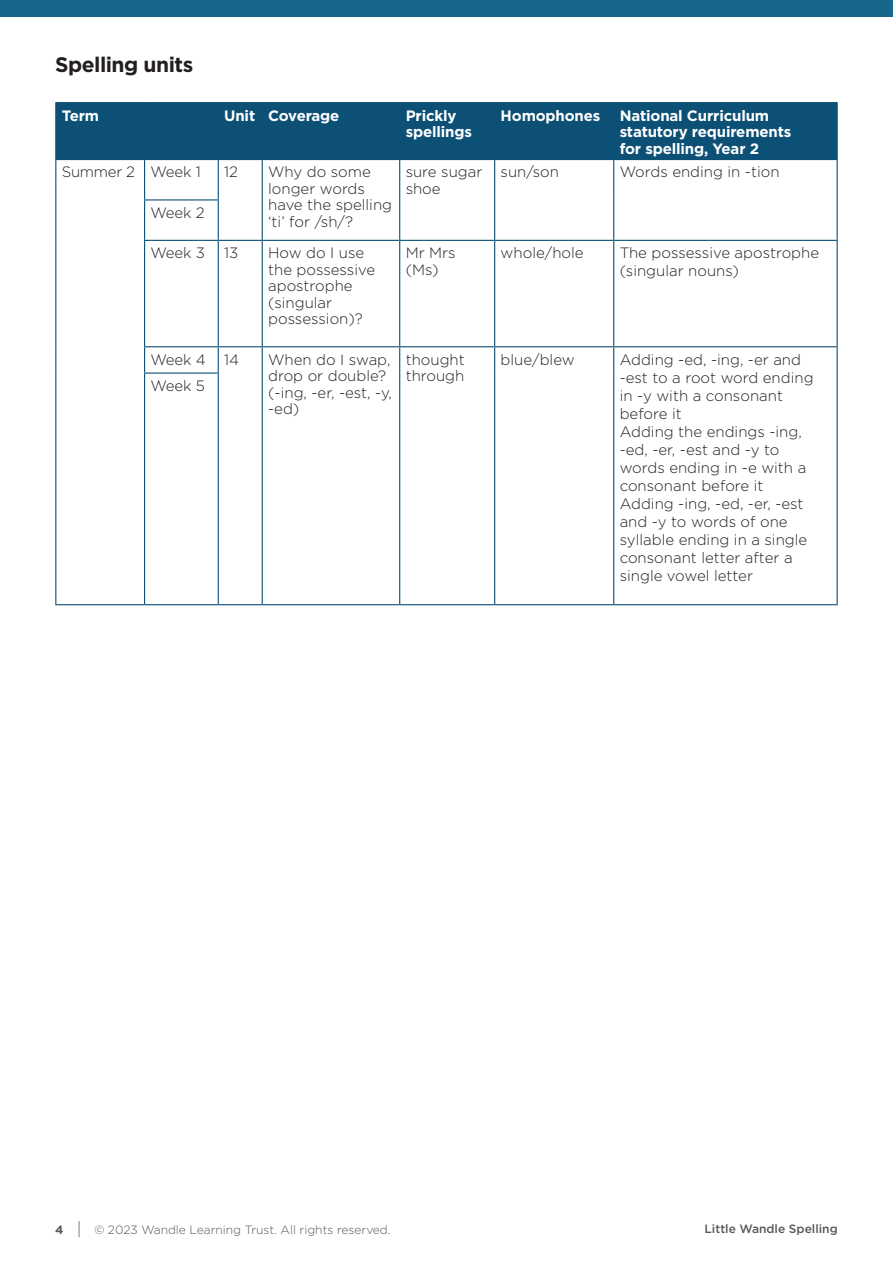
<style>
.page{position:relative;width:893px;height:1263px;background:#fff}
.page>*{position:absolute;margin:0;border:0;box-sizing:border-box;transform-origin:0 0}
.t1{font:700 21px "Gotham";letter-spacing:-.025em;color:#231f20}
.t2{font:300 15px/16.5px "Gotham";color:#231f20}
.t3{font:700 15px/16.5px "Gotham";letter-spacing:-.01em;color:#fff}
.t4{font:300 12px "Gotham";color:#57585a}
.t5{font:500 12px "Gotham";color:#57585a}
.t6{font:700 12px "Gotham";color:#57585a}
</style>
<div class="page">
<svg style="left:78px;top:1221px;width:2px;height:16px"></svg>
<div style="left:56px;top:103px;width:781px;height:56px;background:#0c5076"></div>
<hr style="left:55px;top:102px;width:90px;height:1px;background:#0c5076">
<hr style="left:55px;top:103px;width:1px;height:56px;background:#0c5076">
<hr style="left:145px;top:102px;width:73px;height:1px;background:#0c5076">
<hr style="left:144px;top:103px;width:1px;height:56px;background:#0c5076">
<hr style="left:218px;top:102px;width:44px;height:1px;background:#0c5076">
<hr style="left:218px;top:103px;width:1px;height:56px;background:#0c5076">
<hr style="left:262px;top:102px;width:138px;height:1px;background:#0c5076">
<hr style="left:262px;top:103px;width:1px;height:56px;background:#0c5076">
<hr style="left:400px;top:102px;width:95px;height:1px;background:#0c5076">
<hr style="left:399px;top:103px;width:1px;height:56px;background:#0c5076">
<hr style="left:495px;top:102px;width:119px;height:1px;background:#0c5076">
<hr style="left:494px;top:103px;width:1px;height:56px;background:#0c5076">
<hr style="left:614px;top:102px;width:224px;height:1px;background:#0c5076">
<hr style="left:613px;top:103px;width:1px;height:56px;background:#0c5076">
<hr style="left:837px;top:103px;width:1px;height:56px;background:#0c5076">
<hr style="left:55px;top:159px;width:90px;height:1px;background:#0c5076">
<hr style="left:55px;top:160px;width:1px;height:40px;background:#0c5076">
<hr style="left:145px;top:159px;width:73px;height:1px;background:#0c5076">
<hr style="left:144px;top:160px;width:1px;height:39px;background:#0c5076">
<hr style="left:218px;top:159px;width:44px;height:1px;background:#0c5076">
<hr style="left:218px;top:160px;width:1px;height:39px;background:#0c5076">
<hr style="left:262px;top:159px;width:138px;height:1px;background:#0c5076">
<hr style="left:262px;top:160px;width:1px;height:40px;background:#0c5076">
<hr style="left:400px;top:159px;width:95px;height:1px;background:#0c5076">
<hr style="left:399px;top:160px;width:1px;height:40px;background:#0c5076">
<hr style="left:495px;top:159px;width:119px;height:1px;background:#0c5076">
<hr style="left:494px;top:160px;width:1px;height:40px;background:#0c5076">
<hr style="left:614px;top:159px;width:224px;height:1px;background:#0c5076">
<hr style="left:613px;top:160px;width:1px;height:40px;background:#0c5076">
<hr style="left:837px;top:160px;width:1px;height:40px;background:#0c5076">
<hr style="left:55px;top:200px;width:1px;height:40px;background:#0c5076">
<hr style="left:144px;top:199px;width:75px;height:1px;background:#0c5076">
<hr style="left:144px;top:200px;width:1px;height:40px;background:#0c5076">
<hr style="left:218px;top:200px;width:1px;height:40px;background:#0c5076">
<hr style="left:262px;top:200px;width:1px;height:40px;background:#0c5076">
<hr style="left:399px;top:200px;width:1px;height:40px;background:#0c5076">
<hr style="left:494px;top:200px;width:1px;height:40px;background:#0c5076">
<hr style="left:613px;top:200px;width:1px;height:40px;background:#0c5076">
<hr style="left:837px;top:200px;width:1px;height:40px;background:#0c5076">
<hr style="left:55px;top:240px;width:1px;height:107px;background:#0c5076">
<hr style="left:144px;top:240px;width:74px;height:1px;background:#0c5076">
<hr style="left:144px;top:241px;width:1px;height:105px;background:#0c5076">
<hr style="left:218px;top:240px;width:44px;height:1px;background:#0c5076">
<hr style="left:218px;top:241px;width:1px;height:105px;background:#0c5076">
<hr style="left:262px;top:240px;width:138px;height:1px;background:#0c5076">
<hr style="left:262px;top:241px;width:1px;height:105px;background:#0c5076">
<hr style="left:400px;top:240px;width:95px;height:1px;background:#0c5076">
<hr style="left:399px;top:241px;width:1px;height:105px;background:#0c5076">
<hr style="left:495px;top:240px;width:119px;height:1px;background:#0c5076">
<hr style="left:494px;top:241px;width:1px;height:105px;background:#0c5076">
<hr style="left:614px;top:240px;width:224px;height:1px;background:#0c5076">
<hr style="left:613px;top:241px;width:1px;height:105px;background:#0c5076">
<hr style="left:837px;top:241px;width:1px;height:105px;background:#0c5076">
<svg style="left:55px;top:347px;width:1px;height:26px"></svg>
<hr style="left:144px;top:346px;width:74px;height:1px;background:#0c5076">
<svg style="left:144px;top:347px;width:1px;height:25px"></svg>
<hr style="left:218px;top:346px;width:44px;height:1px;background:#0c5076">
<svg style="left:218px;top:347px;width:1px;height:25px"></svg>
<hr style="left:262px;top:346px;width:138px;height:1px;background:#0c5076">
<svg style="left:262px;top:347px;width:1px;height:26px"></svg>
<hr style="left:400px;top:346px;width:95px;height:1px;background:#0c5076">
<svg style="left:399px;top:347px;width:1px;height:26px"></svg>
<hr style="left:495px;top:346px;width:119px;height:1px;background:#0c5076">
<svg style="left:494px;top:347px;width:1px;height:26px"></svg>
<hr style="left:614px;top:346px;width:224px;height:1px;background:#0c5076">
<svg style="left:613px;top:347px;width:1px;height:26px"></svg>
<svg style="left:837px;top:347px;width:1px;height:26px"></svg>
<hr style="left:55px;top:373px;width:1px;height:231px;background:#0c5076">
<hr style="left:144px;top:372px;width:75px;height:2px;background:#0c5076">
<hr style="left:144px;top:374px;width:1px;height:230px;background:#0c5076">
<hr style="left:218px;top:374px;width:1px;height:230px;background:#0c5076">
<hr style="left:262px;top:373px;width:1px;height:231px;background:#0c5076">
<hr style="left:399px;top:373px;width:1px;height:231px;background:#0c5076">
<hr style="left:494px;top:373px;width:1px;height:231px;background:#0c5076">
<hr style="left:613px;top:373px;width:1px;height:231px;background:#0c5076">
<hr style="left:837px;top:373px;width:1px;height:231px;background:#0c5076">
<hr style="left:55px;top:604px;width:90px;height:1px;background:#0c5076">
<hr style="left:145px;top:604px;width:73px;height:1px;background:#0c5076">
<hr style="left:218px;top:604px;width:44px;height:1px;background:#0c5076">
<hr style="left:262px;top:604px;width:138px;height:1px;background:#0c5076">
<hr style="left:400px;top:604px;width:95px;height:1px;background:#0c5076">
<hr style="left:495px;top:604px;width:119px;height:1px;background:#0c5076">
<hr style="left:614px;top:604px;width:224px;height:1px;background:#0c5076">
<div style="left:0;top:0;width:893px;height:16px;background:#16678a"></div>
<p class="t1" style="left:55px;top:51px;width:140px">Spelling units</p>
<p class="t3" style="left:62px;top:107px;width:39px">Term</p>
<p class="t3" style="left:224px;top:107px;width:32px">Unit</p>
<p class="t3" style="left:268px;top:107px;width:73px">Coverage</p>
<p class="t3" style="left:406px;top:107px;width:68px">Prickly spellings</p>
<p class="t3" style="left:501px;top:107px;width:101px">Homophones</p>
<p class="t3" style="left:620px;top:107px;width:173px">National Curriculum statutory requirements for spelling, Year 2</p>
<p class="t2" style="left:62px;top:164px;width:75px">Summer 2</p>
<p class="t2" style="left:151px;top:164px;width:52px">Week 1</p>
<p class="t2" style="left:224px;top:164px;width:15px">12</p>
<p class="t2" style="left:268px;top:164px;width:125px">Why do some longer words have the spelling ‘ti’ for /sh/?</p>
<p class="t2" style="left:406px;top:164px;width:78px">sure sugar shoe</p>
<p class="t2" style="left:501px;top:164px;width:60px">sun/son</p>
<p class="t2" style="left:620px;top:164px;width:161px">Words ending in -tion</p>
<p class="t2" style="left:151px;top:204px;width:56px">Week 2</p>
<p class="t2" style="left:151px;top:244px;width:56px">Week 3</p>
<p class="t2" style="left:224px;top:244px;width:16px">13</p>
<p class="t2" style="left:268px;top:244px;width:109px">How do I use the possessive apostrophe (singular possession)?</p>
<p class="t2" style="left:406px;top:244px;width:51px">Mr Mrs (Ms)</p>
<p class="t2" style="left:501px;top:244px;width:84px">whole/hole</p>
<p class="t2" style="left:620px;top:244px;width:201px;line-height:18px">The possessive apostrophe (singular nouns)</p>
<p class="t2" style="left:151px;top:351px;width:57px">Week 4</p>
<p class="t2" style="left:224px;top:351px;width:16px">14</p>
<p class="t2" style="left:268px;top:351px;width:125px">When do I swap, drop or double? (-ing, -er, -est, -y, -ed)</p>
<p class="t2" style="left:406px;top:351px;width:61px">thought through</p>
<p class="t2" style="left:501px;top:351px;width:76px">blue/blew</p>
<p class="t2" style="left:620px;top:350px;width:195px;line-height:18px">Adding -ed, -ing, -er and -est to a root word ending in -y with a consonant before it</p>
<p class="t2" style="left:620px;top:422px;width:188px;line-height:18px">Adding the endings -ing, -ed, -er, -est and -y to words ending in -e with a consonant before it</p>
<p class="t2" style="left:620px;top:494px;width:189px;line-height:18px">Adding -ing, -ed, -er, -est and -y to words of one syllable ending in a single consonant letter after a single vowel letter</p>
<p class="t2" style="left:151px;top:377px;width:56px">Week 5</p>
<p class="t6" style="left:55px;top:1222px;width:10px">4</p>
<p class="t4" style="left:94px;top:1222px;width:298px">© 2023 Wandle Learning Trust. All rights reserved.</p>
<p class="t5" style="left:704px;top:1221px;width:135px">Little Wandle Spelling</p>
</div>
